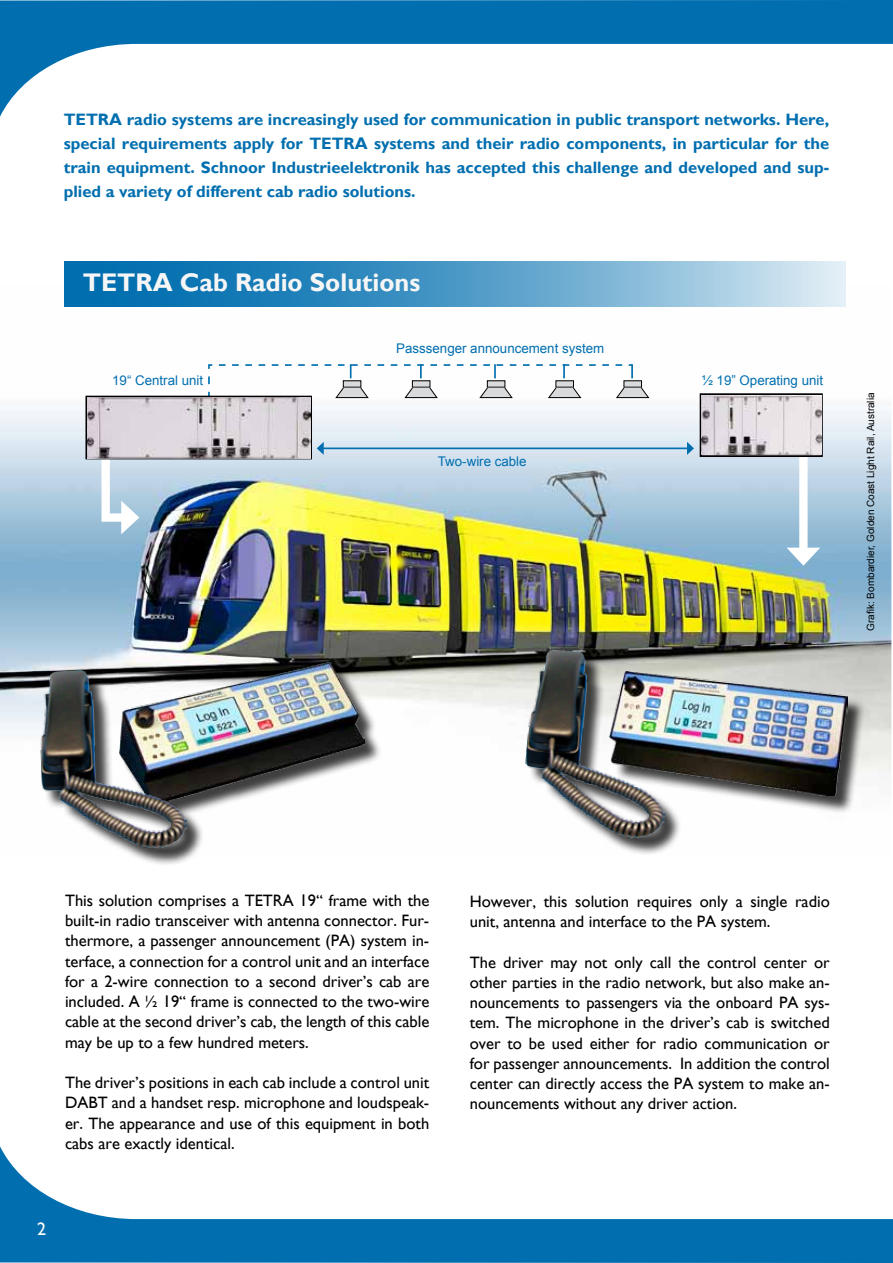
<style>
.page{position:relative;width:893px;height:1263px;background:#fff}
.page>*{position:absolute;margin:0;border:0;box-sizing:border-box;transform-origin:0 0}
.t1{font:700 25.5px "Gill Sans";color:#f6f6f6}
.t2{font:18px "Gill Sans";color:#fff}
.t3{font:16.5px/20.2px "Gill Sans";color:#000;text-align:justify}
.t4{font:700 16.5px/24px "Gill Sans";color:#006eaf;text-align:justify}
.t5{font:13.35px "Arial";color:#006eaf}
.t6{font:10.05px "Arial";color:#000}
</style>
<div class="page">
<img style="left:0;top:286px;width:891px;height:485px">
<div style="left:799px;top:449px;width:9px;height:106px;background:#fff"></div>
<svg style="left:787px;top:548px;width:33px;height:18px"></svg>
<svg style="left:97px;top:459px;width:54px;height:75px"></svg>
<div style="left:528px;top:652px;width:153px;height:203px;background:#000;opacity:.75"></div>
<img style="left:520px;top:648px;width:158px;height:194px">
<hr style="left:323px;top:447px;width:365px;height:2px;background:#006eaf">
<svg style="left:317px;top:442px;width:7px;height:13px"></svg>
<svg style="left:687px;top:442px;width:7px;height:13px"></svg>
<div style="left:700px;top:393px;width:123px;height:64px;border:2px solid #000"></div>
<div style="left:85px;top:396px;width:227px;height:63px;border:2px solid #000"></div>
<img style="left:88px;top:397px;width:222px;height:61px">
<img style="left:701px;top:396px;width:121px;height:59px">
<svg style="left:207px;top:363px;width:443px;height:49px"></svg>
<div style="left:122px;top:665px;width:259px;height:157px;background:#000;opacity:.75"></div>
<img style="left:120px;top:663px;width:244px;height:141px">
<div style="left:612px;top:674px;width:253px;height:139px;background:#000;opacity:.75"></div>
<img style="left:610px;top:672px;width:237px;height:123px">
<div style="left:43px;top:673px;width:161px;height:193px;background:#000;opacity:.75"></div>
<img style="left:37px;top:666px;width:151px;height:188px">
<svg style="left:0;top:1146px;width:893px;height:117px"></svg>
<svg style="left:0;top:0;width:893px;height:117px"></svg>
<svg style="left:64px;top:262px;width:781px;height:44px;background:#569fca"></svg>
<p class="t4" style="left:64px;top:107px;width:767px">TETRA radio systems are increasingly used for communication in public transport networks. Here, special requirements apply for TETRA systems and their radio components, in particular for the train equipment. Schnoor Industrieelektronik has accepted this challenge and developed and sup&shy;plied a variety of different cab radio solutions.</p>
<h1 class="t1" style="left:83px;top:267px;width:339px">TETRA Cab Radio Solutions</h1>
<p class="t5" style="left:112px;top:371px;width:93px">19“ Central unit</p>
<p class="t5" style="left:396px;top:340px;width:209px">Passsenger announcement system</p>
<p class="t5" style="left:438px;top:452px;width:90px">Two-wire cable</p>
<p class="t5" style="left:702px;top:371px;width:123px">½ 19” Operating unit</p>
<p class="t6" style="left:864px;top:631px;width:240px;rotate:-90deg">Grafik: Bombardier, Golden Coast Light Rail, Australia</p>
<p class="t3" style="left:65px;top:890px;width:366px">This solution comprises a TETRA 19“ frame with the built-in radio transceiver with antenna connector. Fur&shy;thermore, a passenger announcement (PA) system in&shy;terface, a connection for a control unit and an interface for a 2-wire connection to a second driver’s cab are included. A ½ 19“ frame is connected to the two-wire cable at the second driver’s cab, the length of this cable may be up to a few hundred meters.</p>
<p class="t3" style="left:65px;top:1072px;width:366px">The driver’s positions in each cab include a control unit DABT and a handset resp. microphone and loudspeak&shy;er. The appearance and use of this equipment in both cabs are exactly identical.</p>
<p class="t2" style="left:37px;top:1218px;width:10px">2</p>
<p class="t3" style="left:470px;top:891px;width:362px">However, this solution requires only a single radio unit, antenna and interface to the PA system.</p>
<p class="t3" style="left:470px;top:952px;width:362px">The driver may not only call the control center or other parties in the radio network, but also make an&shy;nouncements to passengers via the onboard PA sys&shy;tem. The microphone in the driver’s cab is switched over to be used either for radio communication or for passenger announcements. In addition the control center can directly access the PA system to make an&shy;nouncements without any driver action.</p>
</div>
